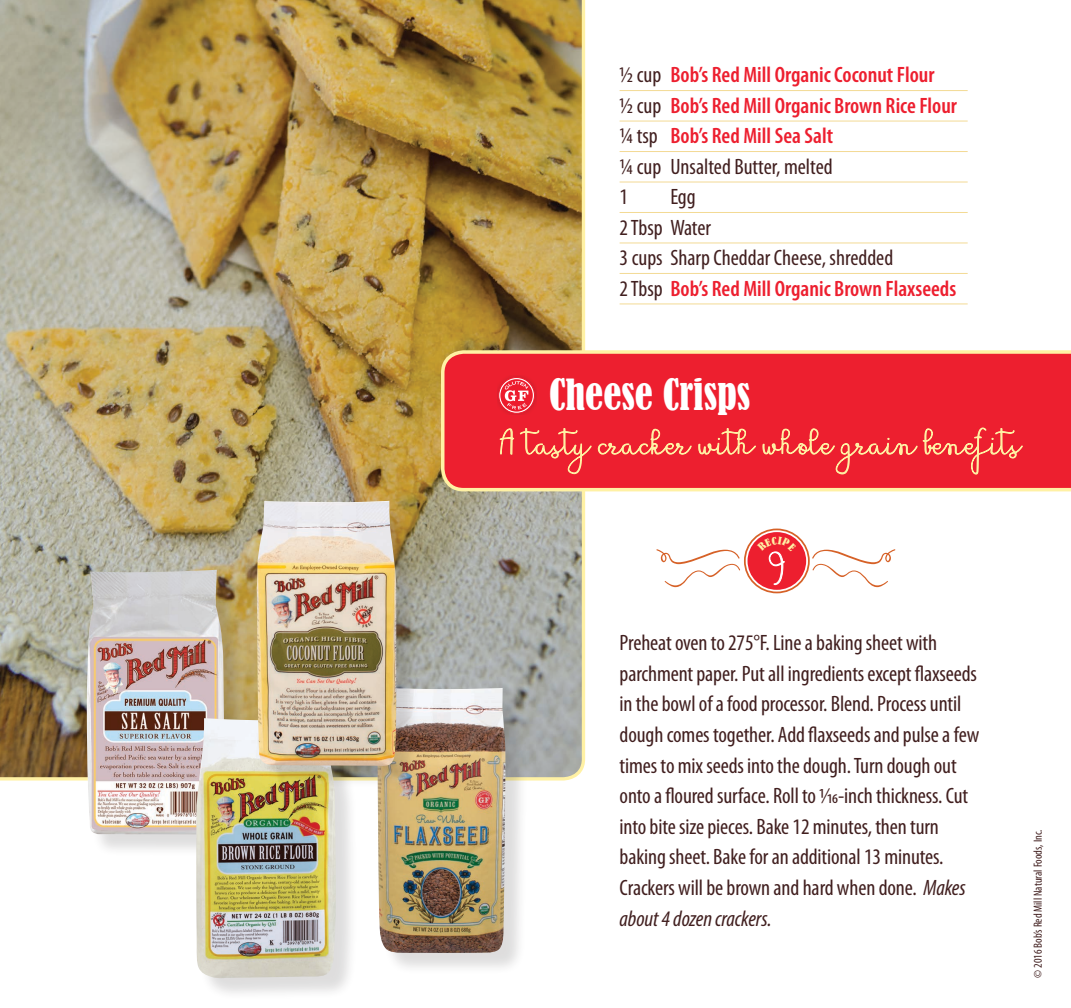
<style>
.page{position:relative;width:1071px;height:1008px;background:#fff}
.page>*{position:absolute;margin:0;border:0;box-sizing:border-box;transform-origin:0 0}
.recipe_title{font:condensed 40.25px "Bernard";color:#fff}
.instructions{font:condensed 22.4px/30.6px "Myriad Pro";letter-spacing:-.005em;color:#411f1f}
.ingredients{font:600 condensed 22.4px "Myriad Pro";color:#ed1f2f}
.ingredients-2{font:condensed 22.4px "Myriad Pro";color:#411f1f}
.ingredients-3{font:condensed 11.9px "Myriad Pro";color:#411f1f}
.s1{font-weight:400;color:#411f1f}
.s2{font-style:italic}
</style>
<div class="page">
<img style="left:0;top:0;width:585px;height:781px">
<hr style="left:620px;top:90px;width:348px;height:1px;background:#f3da94">
<hr style="left:620px;top:121px;width:348px;height:1px;background:#f3da94">
<hr style="left:620px;top:151px;width:348px;height:1px;background:#f3da94">
<hr style="left:620px;top:182px;width:348px;height:1px;background:#f3da94">
<hr style="left:620px;top:212px;width:348px;height:1px;background:#f3da94">
<hr style="left:620px;top:243px;width:348px;height:1px;background:#f3da94">
<hr style="left:620px;top:273px;width:348px;height:1px;background:#f3da94">
<hr style="left:620px;top:304px;width:348px;height:1px;background:#f3da94">
<svg style="left:441px;top:350px;width:630px;height:141px"></svg>
<svg style="left:698px;top:422px;width:325px;height:53px"></svg>
<div style="left:89px;top:572px;width:158px;height:285px;background:#231f20;opacity:.15"></div>
<img style="left:87px;top:570px;width:138px;height:266px">
<div style="left:380px;top:691px;width:148px;height:284px;background:#231f20;opacity:.15"></div>
<img style="left:377px;top:688px;width:128px;height:265px">
<div style="left:199px;top:721px;width:159px;height:280px;background:#231f20;opacity:.15"></div>
<img style="left:196px;top:718px;width:140px;height:261px">
<div style="left:259px;top:504px;width:160px;height:284px;background:#231f20;opacity:.15"></div>
<img style="left:256px;top:501px;width:140px;height:265px">
<div style="left:748px;top:532px;width:58px;height:58px;background:#ed1f2f;border-radius:50%"></div>
<svg style="left:812px;top:549px;width:83px;height:38px"></svg>
<svg style="left:656px;top:549px;width:84px;height:38px"></svg>
<div style="left:744px;top:529px;width:66px;height:64px;border:2px solid #d66127;border-radius:50%"></div>
<div style="left:497px;top:376px;width:39px;height:39px;background:#231f20;opacity:.2"></div>
<div style="left:498px;top:377px;width:37px;height:37px;border:1px solid #ed1b2d;border-radius:50%"></div>
<svg style="left:499px;top:361px;width:193px;height:114px"></svg>
<svg style="left:757px;top:536px;width:39px;height:50px"></svg>
<p class="ingredients" style="left:620px;top:63px;width:316px"><span class="s1">½ cup</span> Bob’s Red Mill Organic Coconut Flour</p>
<p class="ingredients" style="left:620px;top:93px;width:339px"><span class="s1">½ cup</span> Bob’s Red Mill Organic Brown Rice Flour</p>
<p class="ingredients" style="left:620px;top:124px;width:215px"><span class="s1">¼ tsp</span> Bob’s Red Mill Sea Salt</p>
<p class="ingredients-2" style="left:620px;top:154px;width:215px">¼ cup Unsalted Butter, melted</p>
<p class="ingredients-2" style="left:620px;top:185px;width:10px">1</p>
<p class="ingredients-2" style="left:670px;top:185px;width:27px">Egg</p>
<p class="ingredients-2" style="left:620px;top:215px;width:93px">2 Tbsp Water</p>
<p class="ingredients-2" style="left:620px;top:246px;width:275px">3 cups Sharp Cheddar Cheese, shredded</p>
<p class="ingredients" style="left:620px;top:276px;width:338px"><span class="s1">2 Tbsp</span> Bob’s Red Mill Organic Brown Flaxseeds</p>
<p class="recipe_title" style="left:549px;top:371px;width:203px">Cheese Crisps</p>
<p class="instructions" style="left:620px;top:628px;width:361px">Preheat oven to 275°F. Line a baking sheet with parchment paper. Put all ingredients except flaxseeds in the bowl of a food processor. Blend. Process until dough comes together. Add flaxseeds and pulse a few times to mix seeds into the dough. Turn dough out onto a floured surface. Roll to ¹⁄16-inch thickness. Cut into bite size pieces. Bake 12 minutes, then turn baking sheet. Bake for an additional 13 minutes.<br>Crackers will be brown and hard when done. <span class="s2">Makes about 4 dozen crackers.</span></p>
<p class="ingredients-3" style="left:1031px;top:978px;width:150px;rotate:-90deg">© 2016 Bob’s Red Mill Natural Foods, Inc.</p>
</div>
